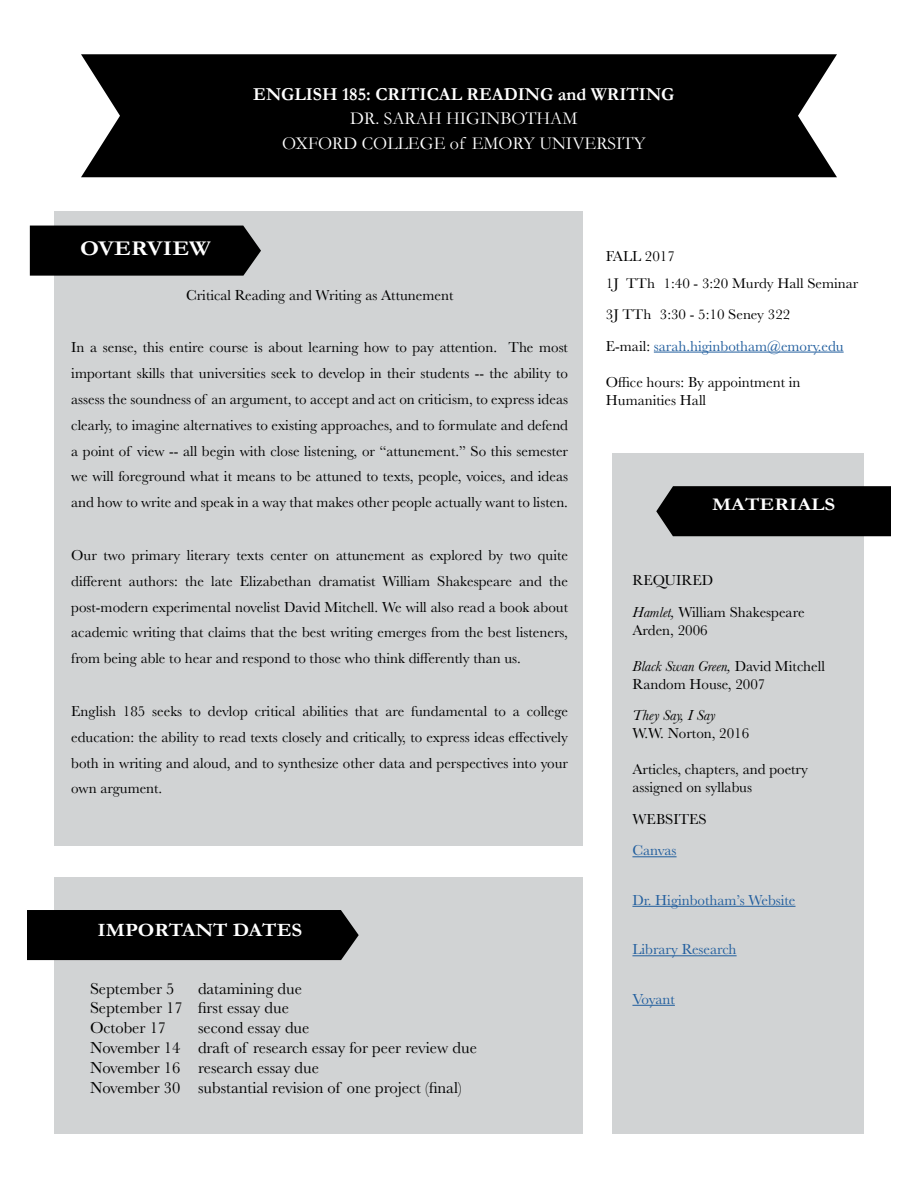
<style>
.page{position:relative;width:918px;height:1188px;background:#fff}
.page>*{position:absolute;margin:0;border:0;box-sizing:border-box;transform-origin:0 0}
.t1{font:700 21.15px "Garamond";letter-spacing:-.005em;color:#fff;scale:1.14 1}
.t2{font:700 18.9px "Garamond";color:#fff;scale:1.11 1}
.t3{font:18.3px/24.5px "Garamond";color:#fff;text-align:center}
.t4{font:700 18.3px "Garamond";color:#fff}
.t5{font:700 17.85px "Garamond";color:#fff;scale:1.18 1}
.t6{font:16.5px/19.8px "Baskerville";color:#000}
.t7{font:15px/25.8px "Baskerville";color:#000}
.t8{font:15px "Baskerville";color:#215e9e}
.t9{font:italic 15px "Baskerville";color:#000}
.t10{font:14.55px/31.5px "Baskerville";color:#000}
.s1{color:#000}
.s2{font-style:italic}
</style>
<div class="page">
<div style="left:54px;top:877px;width:529px;height:257px;background:#d1d3d4"></div>
<div style="left:612px;top:454px;width:252px;height:680px;background:#d1d3d4"></div>
<div style="left:54px;top:211px;width:529px;height:635px;background:#d1d3d4"></div>
<div style="left:656px;top:486px;width:235px;height:50px;background:#000"></div>
<div style="left:27px;top:910px;width:332px;height:50px;background:#000"></div>
<svg style="left:30px;top:225px;width:231px;height:51px;background:#0b0b0b"></svg>
<div style="left:81px;top:54px;width:756px;height:123px;background:#000"></div>
<hr style="left:654px;top:352px;width:190px;height:1px;background:#215e9e">
<hr style="left:632px;top:856px;width:45px;height:1px;background:#215e9e">
<hr style="left:632px;top:906px;width:164px;height:1px;background:#215e9e">
<hr style="left:632px;top:955px;width:105px;height:1px;background:#215e9e">
<hr style="left:632px;top:1005px;width:43px;height:1px;background:#215e9e">
<p class="t4" style="left:253px;top:83px;width:423px">ENGLISH 185: CRITICAL READING and WRITING</p>
<p class="t3" style="left:282px;top:106px;width:365px">DR. SARAH HIGINBOTHAM<br>OXFORD COLLEGE of EMORY UNIVERSITY</p>
<h1 class="t1" style="left:80px;top:235px;width:116px">OVERVIEW</h1>
<p class="t7" style="left:186px;top:282px;width:269px">Critical Reading and Writing as Attunement</p>
<p class="t7" style="left:71px;top:335px;width:498px;text-align:justify">In a sense, this entire course is about learning how to pay attention. The most important skills that universities seek to develop in their students -- the ability to assess the soundness of an argument, to accept and act on criticism, to express ideas clearly, to imagine alternatives to existing approaches, and to formulate and defend a point of view -- all begin with close listening, or “attunement.” So this semester we will foreground what it means to be attuned to texts, people, voices, and ideas and how to write and speak in a way that makes other people actually want to listen.</p>
<p class="t7" style="left:71px;top:542px;width:498px;text-align:justify">Our two primary literary texts center on attunement as explored by two quite different authors: the late Elizabethan dramatist William Shakespeare and the post-modern experimental novelist David Mitchell. We will also read a book about academic writing that claims that the best writing emerges from the best listeners, from being able to hear and respond to those who think differently than us.</p>
<p class="t7" style="left:71px;top:698px;width:498px;text-align:justify">English 185 seeks to devlop critical abilities that are fundamental to a college education: the ability to read texts closely and critically, to express ideas effectively both in writing and aloud, and to synthesize other data and perspectives into your own argument.</p>
<p class="t2" style="left:97px;top:919px;width:186px">IMPORTANT DATES</p>
<p class="t6" style="left:90px;top:979px;width:86px">September 5</p>
<p class="t6" style="left:90px;top:979px;width:214px;text-indent:108px">datamining due<br>September 17 first essay due<br>October 17</p>
<p class="t6" style="left:90px;top:1018px;width:388px;text-indent:108px">second essay due<br>November 14 draft of research essay for peer review due November 16 research essay due<br>November 30 substantial revision of one project (final)</p>
<p class="t7" style="left:606px;top:243px;width:71px">FALL 2017</p>
<p class="t10" style="left:606px;top:267px;width:254px">1J TTh 1:40 - 3:20 Murdy Hall Seminar<br>3J TTh 3:30 - 5:10 Seney 322</p>
<p class="t8" style="left:606px;top:336px;width:239px"><span class="s1">E-mail:</span> sarah.higinbotham@emory.edu</p>
<p class="t7" style="left:606px;top:373px;width:196px;line-height:18px">Office hours: By appointment in<br>Humanities Hall</p>
<p class="t5" style="left:712px;top:494px;width:106px">MATERIALS</p>
<p class="t7" style="left:632px;top:565px;width:174px;line-height:31.5px">REQUIRED<br><span class="s2">Hamlet,</span> William Shakespeare</p>
<p class="t7" style="left:632px;top:617px;width:77px">Arden, 2006</p>
<p class="t7" style="left:632px;top:657px;width:194px;line-height:18px"><span class="s2">Black Swan Green,</span> David Mitchell<br>Random House, 2007</p>
<p class="t9" style="left:632px;top:705px;width:85px">They Say, I Say</p>
<p class="t7" style="left:632px;top:721px;width:118px">W.W. Norton, 2016</p>
<p class="t7" style="left:632px;top:761px;width:177px;line-height:18px">Articles, chapters, and poetry assigned on syllabus</p>
<p class="t7" style="left:632px;top:806px;width:76px">WEBSITES</p>
<p class="t8" style="left:632px;top:841px;width:46px">Canvas</p>
<p class="t8" style="left:632px;top:890px;width:165px">Dr. Higinbotham’s Website</p>
<p class="t8" style="left:632px;top:940px;width:106px">Library Research</p>
<p class="t8" style="left:632px;top:989px;width:44px">Voyant</p>
</div>
